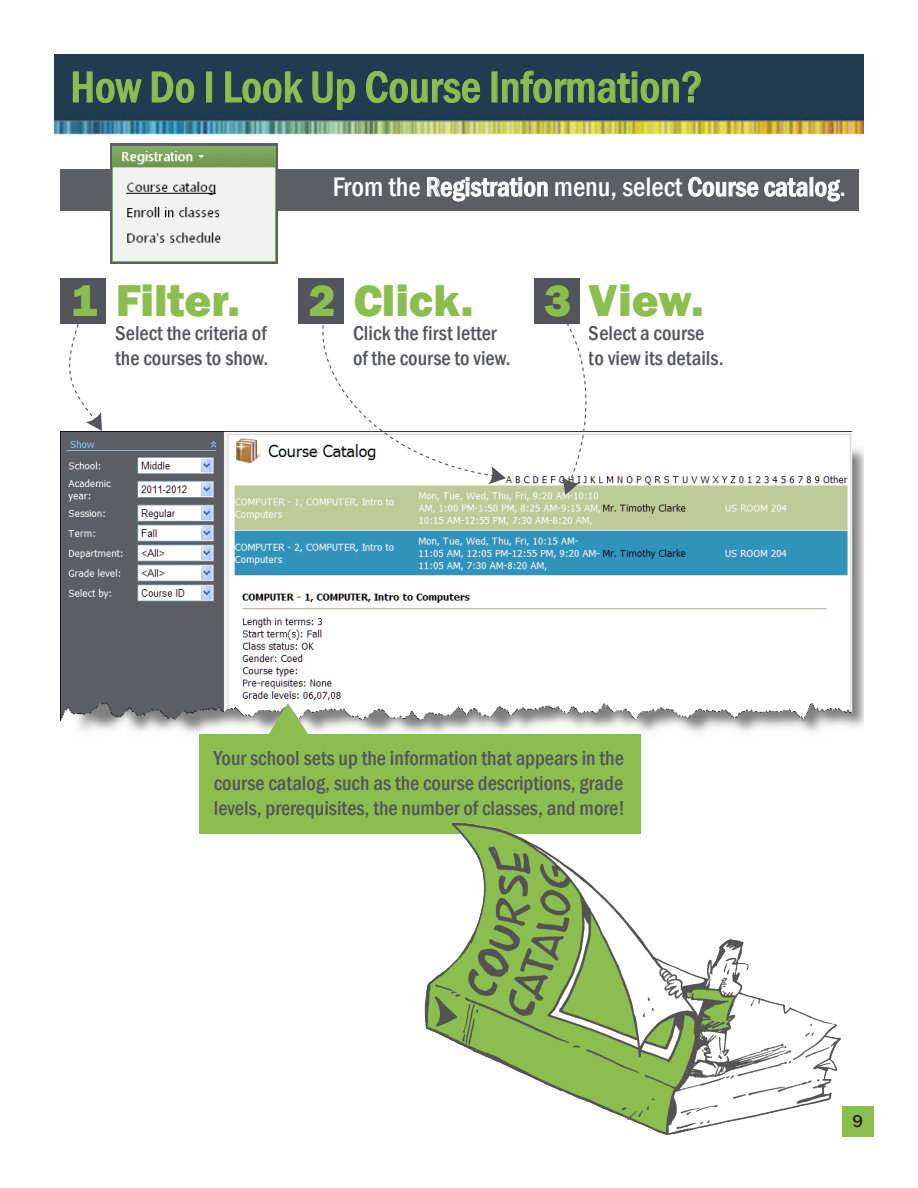
<style>
.page{position:relative;width:918px;height:1188px;background:#fff}
.page>*{position:absolute;margin:0;border:0;box-sizing:border-box;transform-origin:0 0}
.t1{font:800 45.9px "Franklin Gothic";color:#8cbe4f}
.t2{font:500 condensed 45px "Franklin Gothic";color:#8cbe4f}
.t3{font:500 condensed 27.6px "Franklin Gothic";color:#fff}
.t4{font:500 condensed 20.7px/24.8px "Franklin Gothic";color:#52555c}
.t5{font:500 18px "Franklin Gothic";color:#231f20}
</style>
<div class="page">
<div style="left:843px;top:1107px;width:31px;height:30px;background:#8abf4c"></div>
<img style="left:54px;top:54px;width:810px;height:82px">
<svg style="left:73px;top:71px;width:69px;height:32px;background:#335450"></svg>
<svg style="left:152px;top:71px;width:43px;height:32px"></svg>
<div style="left:206px;top:72px;width:6px;height:30px;border:1px solid #8cbe4f"></div>
<svg style="left:225px;top:71px;width:78px;height:32px;background:#325250"></svg>
<svg style="left:312px;top:71px;width:43px;height:39px;background:#315150"></svg>
<svg style="left:366px;top:71px;width:114px;height:32px;background:#325250"></svg>
<svg style="left:502px;top:70px;width:199px;height:33px;background:#335350"></svg>
<div style="left:60px;top:278px;width:46px;height:46px;background:#52555c"></div>
<div style="left:60px;top:169px;width:799px;height:42px;background:#5b5e63"></div>
<svg style="left:427px;top:177px;width:120px;height:24px"></svg>
<svg style="left:688px;top:177px;width:70px;height:20px"></svg>
<svg style="left:764px;top:178px;width:44px;height:19px"></svg>
<svg style="left:815px;top:180px;width:25px;height:21px"></svg>
<svg style="left:110px;top:143px;width:168px;height:121px;background:#647063"></svg>
<img style="left:113px;top:146px;width:162px;height:115px">
<img style="left:60px;top:432px;width:804px;height:302px">
<div style="left:298px;top:278px;width:46px;height:46px;background:#52555c"></div>
<div style="left:534px;top:278px;width:46px;height:46px;background:#52555c"></div>
<svg style="left:69px;top:324px;width:33px;height:107px"></svg>
<div style="left:199px;top:734px;width:442px;height:100px;background:#8cbe4f"></div>
<svg style="left:268px;top:703px;width:41px;height:31px"></svg>
<svg style="left:322px;top:325px;width:184px;height:159px"></svg>
<svg style="left:562px;top:324px;width:24px;height:171px"></svg>
<img style="left:424px;top:822px;width:419px;height:315px">
<p class="t2" style="left:70px;top:58px;width:634px">How Do I Look Up Course Information?</p>
<h1 class="t1" style="left:70px;top:271px;width:171px">1 Filter.</h1>
<p class="t4" style="left:115px;top:321px;width:155px">Select the criteria of the courses to show.</p>
<p class="t3" style="left:332px;top:169px;width:515px">From the Registration menu, select Course catalog.</p>
<h1 class="t1" style="left:308px;top:271px;width:167px">2 Click.</h1>
<p class="t4" style="left:353px;top:321px;width:159px">Click the first letter of the course to view.</p>
<h1 class="t1" style="left:544px;top:271px;width:161px">3 View.</h1>
<p class="t4" style="left:589px;top:321px;width:136px">Select a course to view its details.</p>
<p class="t4" style="left:214px;top:746px;width:413px;text-align:justify">Your school sets up the information that appears in the course catalog, such as the course descriptions, grade levels, prerequisites, the number of classes, and more!</p>
<p class="t5" style="left:852px;top:1110px;width:12px">9</p>
</div>
